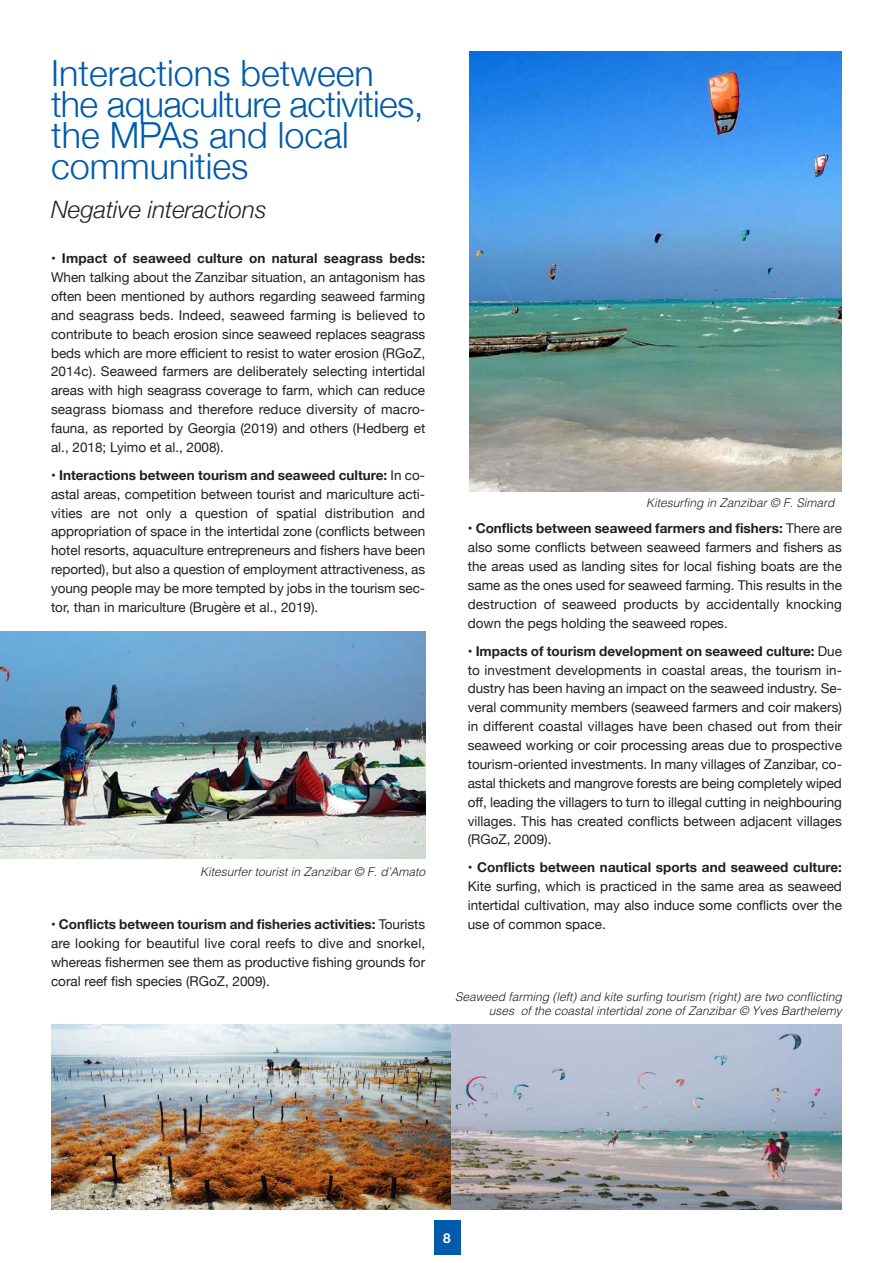
<style>
.page{position:relative;width:893px;height:1263px;background:#fff}
.page>*{position:absolute;margin:0;border:0;box-sizing:border-box;transform-origin:0 0}
.t1{font:300 36px/30.9px "Helvetica Neue";color:#015aaa}
.t2{font:italic 300 24px "Helvetica Neue";color:#231f20}
.t3{font:13.5px/18.9px "Helvetica Neue";color:#231f20;text-align:justify}
.t4{font:700 13.5px "Helvetica Neue";color:#fff}
.t5{font:italic 300 12px/14.4px "Helvetica";color:#231f20;text-align:right}
.s1{font-weight:700}
</style>
<div class="page">
<img style="left:51px;top:1025px;width:790px;height:185px">
<img style="left:0;top:631px;width:425px;height:227px">
<img style="left:470px;top:51px;width:372px;height:440px">
<div style="left:434px;top:1220px;width:26px;height:35px;background:#015aaa"></div>
<p class="t1" style="left:51px;top:57px;width:374px">Interactions between the aqua culture activities, the MPAs and local communities</p>
<p class="t2" style="left:51px;top:195px;width:217px">Negative interactions</p>
<p class="t3" style="left:51px;top:249px;width:376px"><span class="s1">• Impact of seaweed culture on natural seagrass beds:<br></span>When talking about the Zanzibar situation, an antagonism has often been mentioned by authors regarding seaweed farming and seagrass beds. Indeed, seaweed farming is believed to contribute to beach erosion since seaweed replaces seagrass beds which are more efficient to resist to water erosion (RGoZ, 2014c). Seaweed farmers are deliberately selecting intertidal areas with high seagrass coverage to farm, which can reduce seagrass biomass and therefore reduce diversity of macro&shy;fauna, as reported by Georgia (2019) and others (Hedberg et al., 2018; Lyimo et al., 2008).</p>
<p class="t3" style="left:51px;top:465px;width:376px"><span class="s1">• Interactions between tourism and seaweed culture:</span> In co&shy;astal areas, competition between tourist and mariculture acti&shy;vities are not only a question of spatial distribution and appropriation of space in the intertidal zone (conflicts between hotel resorts, aquaculture entrepreneurs and fishers have been reported), but also a question of employment attractiveness, as young people may be more tempted by jobs in the tourism sec&shy;tor, than in mariculture (Brugère et al., 2019).</p>
<p class="t5" style="left:200px;top:865px;width:226px">Kitesurfer tourist in Zanzibar © F. d’Amato</p>
<p class="t3" style="left:51px;top:915px;width:376px"><span class="s1">• Conflicts between tourism and fisheries activities:</span> Tourists are looking for beautiful live coral reefs to dive and snorkel, whereas fishermen see them as productive fishing grounds for coral reef fish species (RGoZ, 2009).</p>
<p class="t5" style="left:646px;top:497px;width:190px">Kitesurfing in Zanzibar © F. Simard</p>
<p class="t3" style="left:468px;top:519px;width:376px"><span class="s1">• Conflicts between seaweed farmers and fishers:</span> There are also some conflicts between seaweed farmers and fishers as the areas used as landing sites for local fishing boats are the same as the ones used for seaweed farming. This results in the destruction of seaweed products by accidentally knocking down the pegs holding the seaweed ropes.</p>
<p class="t3" style="left:468px;top:641px;width:376px"><span class="s1">• Impacts of tourism development on seaweed culture:</span> Due to investment developments in coastal areas, the tourism in&shy;dustry has been having an impact on the seaweed industry. Se&shy;veral community members (seaweed farmers and coir makers) in different coastal villages have been chased out from their seaweed working or coir processing areas due to prospective tourism-oriented investments. In many villages of Zanzibar, co&shy;astal thickets and mangrove forests are being completely wiped off, leading the villagers to turn to illegal cutting in neighbouring villages. This has created conflicts between adjacent villages (RGoZ, 2009).</p>
<p class="t3" style="left:468px;top:858px;width:376px"><span class="s1">• Conflicts between nautical sports and seaweed culture:<br></span>Kite surfing, which is practiced in the same area as seaweed intertidal cultivation, may also induce some conflicts over the use of common space.</p>
<p class="t5" style="left:455px;top:990px;width:388px">Seaweed farming (left) and kite surfing tourism (right) are two conflicting uses of the coastal intertidal zone of Zanzibar © Yves Barthelemy</p>
<p class="t4" style="left:443px;top:1229px;width:9px">8</p>
</div>
